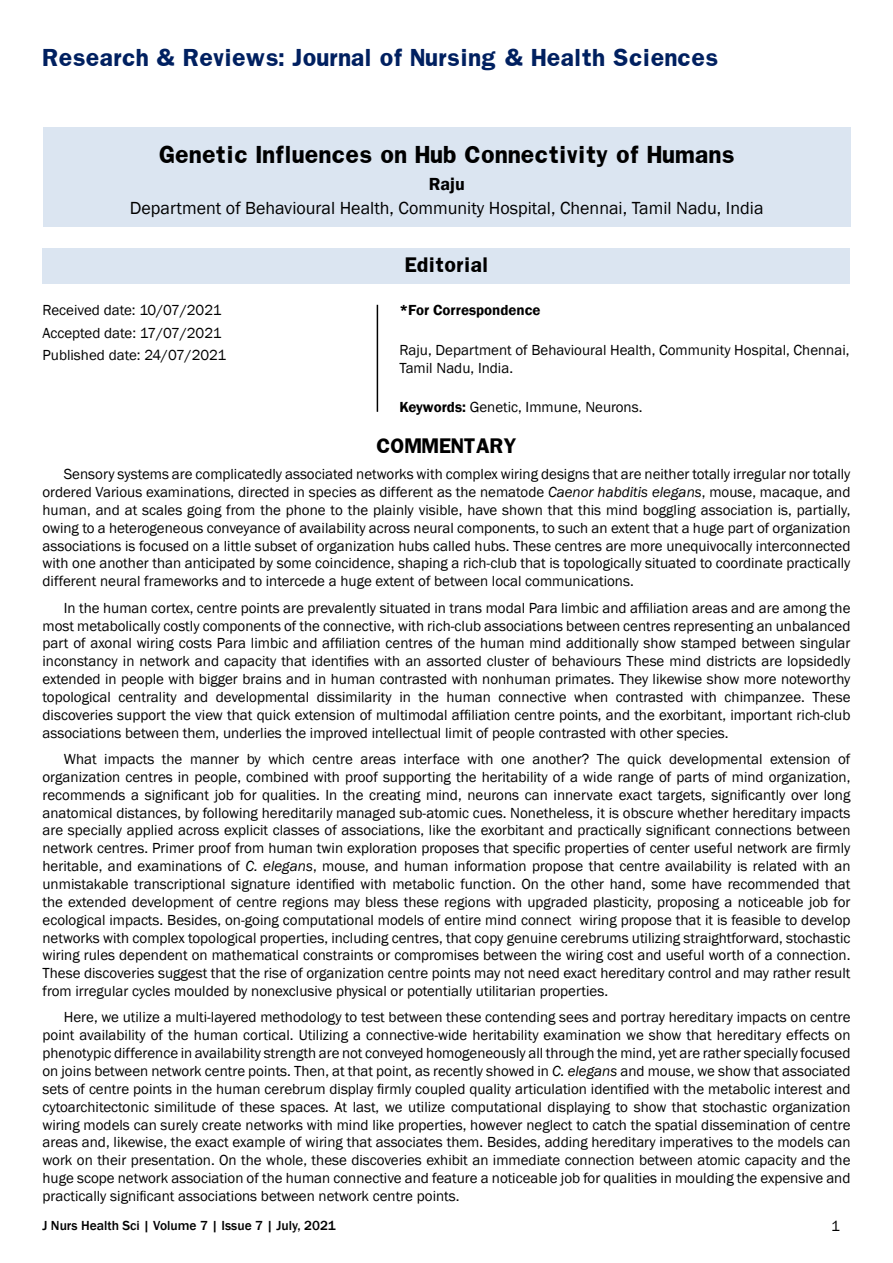
<style>
.page{position:relative;width:893px;height:1263px;background:#fff}
.page>*{position:absolute;margin:0;border:0;box-sizing:border-box;transform-origin:0 0}
.t1{font:700 21px "Franklin";color:#002060}
.t2{font:700 21px "Franklin";color:#000}
.t3{font:18px "Franklin Gothic";color:#000}
.t4{font:700 18px "Franklin";color:#000}
.t5{font:600 18px "Franklin Gothic";color:#000}
.t6{font:15px/17.9px "Franklin Gothic";color:#000;text-align:justify}
.t7{font:600 15px "Franklin Gothic";color:#000}
.t8{font:500 13.5px "Franklin Gothic";color:#000}
.s1{font-weight:600}
.s2{font-style:italic}
</style>
<div class="page">
<div style="left:43px;top:128px;width:808px;height:99px;background:#dbe5f1"></div>
<div style="left:43px;top:248px;width:807px;height:35px;background:#dbe5f1"></div>
<hr style="left:377px;top:305px;width:1px;height:107px;background:#000">
<h1 class="t1" style="left:43px;top:43px;width:677px">Research &amp; Reviews: Journal of Nursing &amp; Health Sciences</h1>
<h1 class="t2" style="left:159px;top:140px;width:577px">Genetic Influences on Hub Connectivity of Humans</h1>
<p class="t5" style="left:429px;top:173px;width:38px">Raju</p>
<p class="t3" style="left:130px;top:197px;width:635px">Department of Behavioural Health, Community Hospital, Chennai, Tamil Nadu, India</p>
<p class="t6" style="left:43px;top:299px;width:185px;line-height:22.5px;text-align:left">Received date: 10/07/2021<br>Accepted date: 17/07/2021<br>Published date: 24/07/2021</p>
<p class="t4" style="left:404px;top:253px;width:86px">Editorial</p>
<p class="t7" style="left:399px;top:301px;width:143px">*For Correspondence</p>
<p class="t6" style="left:399px;top:341px;width:452px">Raju, Department of Behavioural Health, Community Hospital, Chennai,<br>Tamil Nadu, India.</p>
<p class="t6" style="left:399px;top:398px;width:245px"><span class="s1">Keywords:</span> Genetic, Immune, Neurons.</p>
<p class="t4" style="left:376px;top:433px;width:142px">COMMENTARY</p>
<p class="t6" style="left:43px;top:466px;width:809px;text-indent:21px">Sensory systems are complicatedly associated networks with complex wiring designs that are neither totally irregular nor totally ordered Various examinations, directed in species as different as the nematode <span class="s2">Caenor habditis elegans</span>, mouse, macaque, and human, and at scales going from the phone to the plainly visible, have shown that this mind boggling association is, partially, owing to a heterogeneous conveyance of availability across neural components, to such an extent that a huge part of organization associations is focused on a little subset of organization hubs called hubs. These centres are more unequivocally interconnected with one another than anticipated by some coincidence, shaping a rich-club that is topologically situated to coordinate practically different neural frameworks and to intercede a huge extent of between local communications.</p>
<p class="t6" style="left:43px;top:599px;width:809px;text-indent:21px">In the human cortex, centre points are prevalently situated in trans modal Para limbic and affiliation areas and are among the most metabolically costly components of the connective, with rich-club associations between centres representing an unbalanced part of axonal wiring costs Para limbic and affiliation centres of the human mind additionally show stamped between singular inconstancy in network and capacity that identifies with an assorted cluster of behaviours These mind districts are lopsidedly extended in people with bigger brains and in human contrasted with nonhuman primates. They likewise show more noteworthy topological centrality and developmental dissimilarity in the human connective when contrasted with chimpanzee. These discoveries support the view that quick extension of multimodal affiliation centre points, and the exorbitant, important rich-club associations between them, underlies the improved intellectual limit of people contrasted with other species.</p>
<p class="t6" style="left:43px;top:750px;width:809px;text-indent:21px">What impacts the manner by which centre areas interface with one another? The quick developmental extension of organization centres in people, combined with proof supporting the heritability of a wide range of parts of mind organization, recommends a significant job for qualities. In the creating mind, neurons can innervate exact targets, significantly over long anatomical distances, by following hereditarily managed sub-atomic cues. Nonetheless, it is obscure whether hereditary impacts are specially applied across explicit classes of associations, like the exorbitant and practically significant connections between network centres. Primer proof from human twin exploration proposes that specific properties of center useful network are firmly heritable, and examinations of <span class="s2">C. elegans</span>, mouse, and human information propose that centre availability is related with an unmistakable transcriptional signature identified with metabolic function. On the other hand, some have recommended that the extended development of centre regions may bless these regions with upgraded plasticity, proposing a noticeable job for ecological impacts. Besides, on-going computational models of entire mind connect wiring propose that it is feasible to develop networks with complex topological properties, including centres, that copy genuine cerebrums utilizing straightforward, stochastic wiring rules dependent on mathematical constraints or compromises between the wiring cost and useful worth of a connection.<br>These discoveries suggest that the rise of organization centre points may not need exact hereditary control and may rather result from irregular cycles moulded by nonexclusive physical or potentially utilitarian properties.</p>
<p class="t6" style="left:43px;top:1009px;width:809px;text-indent:21px">Here, we utilize a multi-layered methodology to test between these contending sees and portray hereditary impacts on centre point availability of the human cortical. Utilizing a connective-wide heritability examination we show that hereditary effects on phenotypic difference in availability strength are not conveyed homogeneously all through the mind, yet are rather specially focused on joins between network centre points. Then, at that point, as recently showed in <span class="s2">C. elegans</span> and mouse, we show that associated sets of centre points in the human cerebrum display firmly coupled quality articulation identified with the metabolic interest and cytoarchitectonic similitude of these spaces. At last, we utilize computational displaying to show that stochastic organization wiring models can surely create networks with mind like properties, however neglect to catch the spatial dissemination of centre areas and, likewise, the exact example of wiring that associates them. Besides, adding hereditary imperatives to the models can work on their presentation. On the whole, these discoveries exhibit an immediate connection between atomic capacity and the huge scope network association of the human connective and feature a noticeable job for qualities in moulding the expensive and practically significant associations between network centre points.</p>
<p class="t8" style="left:43px;top:1217px;width:295px">J Nurs Health Sci | Volume 7 | Issue 7 | July, 2021</p>
<p class="t6" style="left:831px;top:1217px;width:10px">1</p>
</div>
